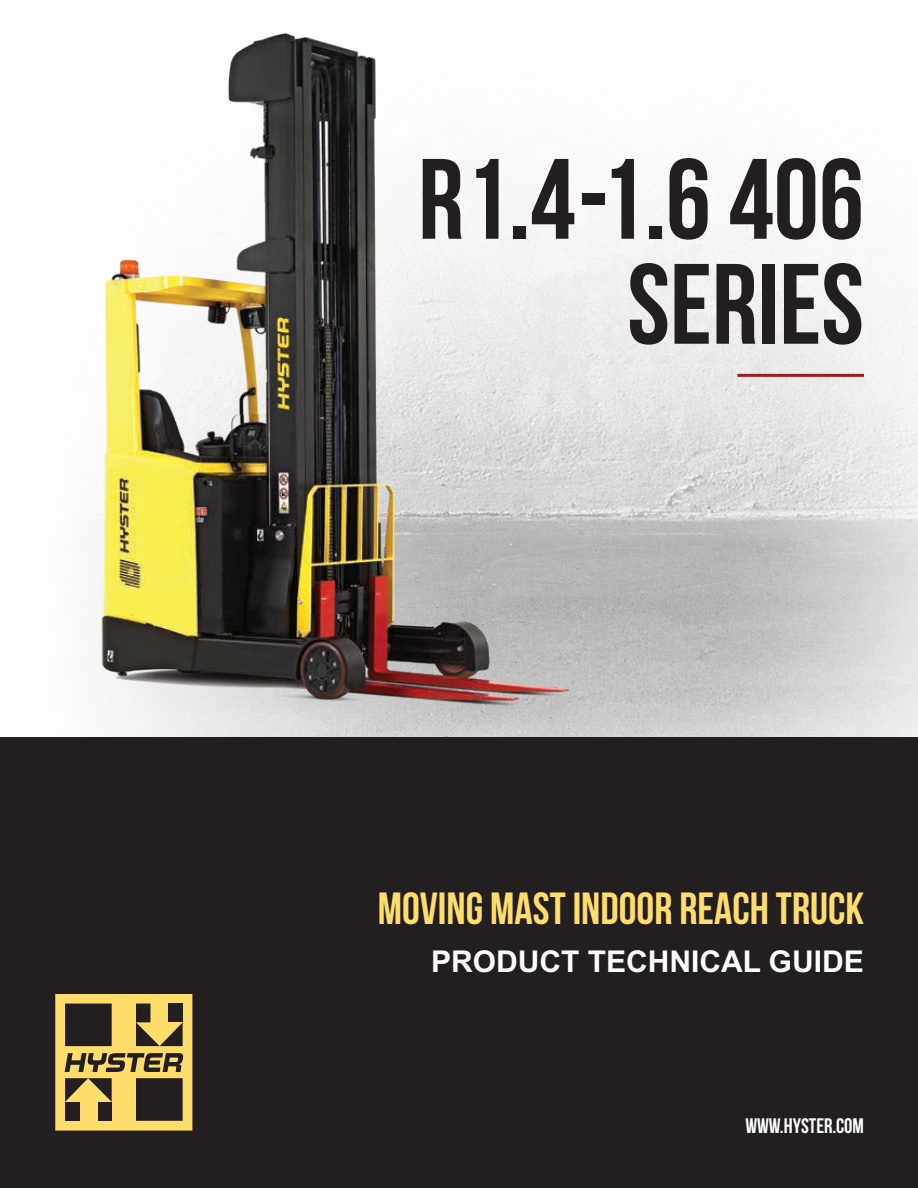
<style>
.page{position:relative;width:918px;height:1188px;background:#fff}
.page>*{position:absolute;margin:0;border:0;box-sizing:border-box;transform-origin:0 0}
.t1{font:114px/105px "Bebas Neue";color:#231f20;text-align:right}
.t2{font:45px "Bebas Neue";color:#ffdd6b}
.t3{font:700 30px "Arial MT Std";color:#fff}
.t4{font:21px "Bebas Neue";color:#fff}
</style>
<div class="page">
<img style="left:119px;top:162px;width:799px;height:575px">
<div style="left:0;top:737px;width:918px;height:451px;background:#231f20"></div>
<svg style="left:55px;top:994px;width:138px;height:137px"></svg>
<div style="left:65px;top:1004px;width:47px;height:42px;background:#231f20"></div>
<hr style="left:737px;top:374px;width:127px;height:3px;background:#9e1c1f">
<img style="left:101px;top:33px;width:503px;height:688px">
<h1 class="t1" style="left:418px;top:145px;width:447px">R1.4-1.6 406<br>SERIES</h1>
<p class="t2" style="left:378px;top:883px;width:488px">MOVING MAST INDOOR REACH TRUCK</p>
<p class="t3" style="left:431px;top:944px;width:434px">PRODUCT TECHNICAL GUIDE</p>
<p class="t4" style="left:745px;top:1114px;width:120px">WWW.HYSTER.COM</p>
</div>
